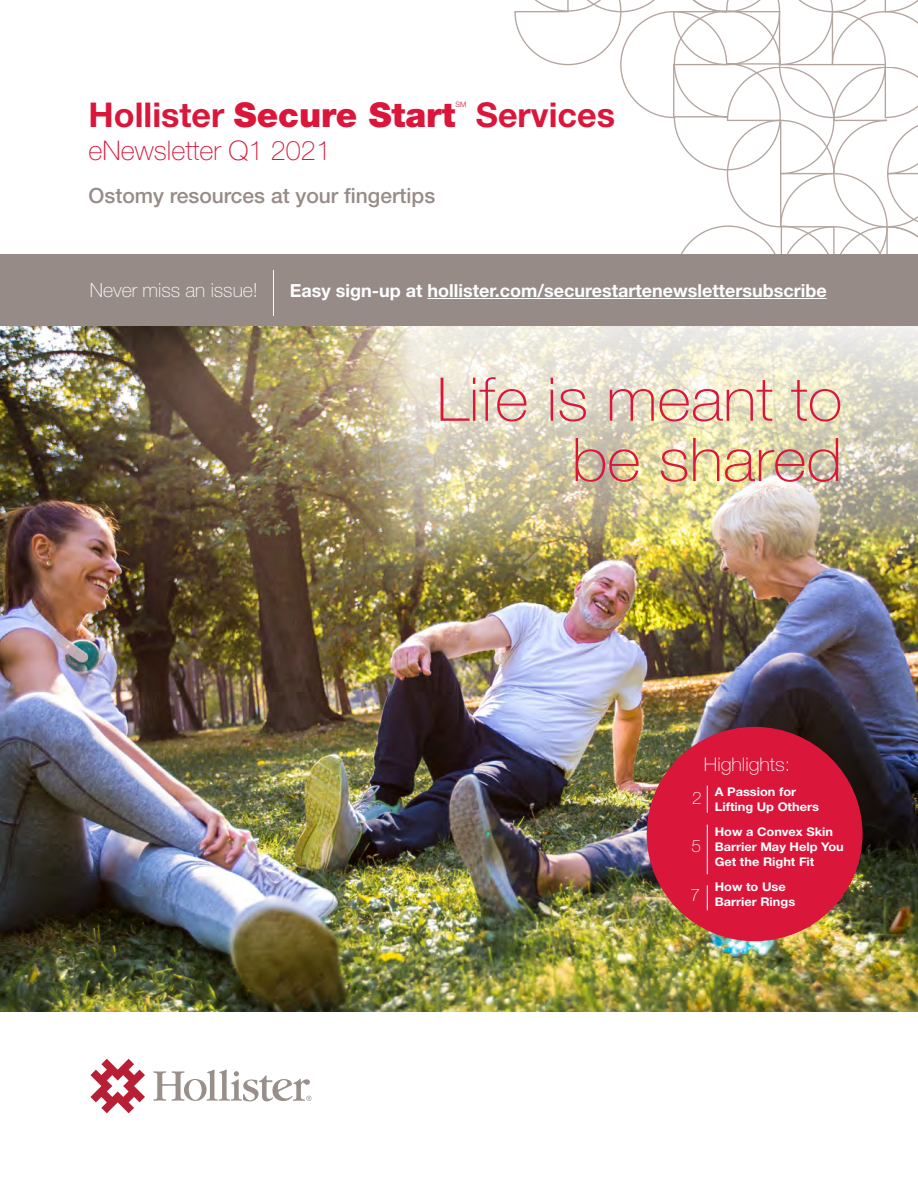
<style>
.page{position:relative;width:918px;height:1188px;background:#fff}
.page>*{position:absolute;margin:0;border:0;box-sizing:border-box;transform-origin:0 0}
.t1{font:100 60.3px/60.3px "Helvetica Neue LT Std";color:#db163b;text-align:right;scale:1.07 1}
.t2{font:900 34.2px "Helvetica Neue LT Std";color:#db163b}
.t3{font:700 34.2px "Helvetica Neue LT Std";color:#db163b}
.t4{font:100 27px "Helvetica Neue LT Std";color:#db163b}
.t5{font:500 21px "Helvetica Neue LT Std";color:#978b87}
.t6{font:100 19.5px "Helvetica Neue LT Std";color:#fff}
.t7{font:100 18.75px "Helvetica Neue LT Std";color:#fff;scale:1.07 1}
.t8{font:700 18px "Helvetica Neue LT Std";color:#fff}
.t9{font:100 17.25px "Helvetica Neue LT Std";color:#fff}
.t10{font:700 12px/15px "Helvetica Neue LT Std";color:#fff;scale:1.07 1}
.t11{font:300 7.5px "Helvetica Neue LT Std";color:#db163b}
.s1{font-weight:700}
</style>
<div class="page">
<img style="left:0;top:326px;width:918px;height:686px">
<img style="left:310px;top:326px;width:608px;height:294px">
<svg style="left:514px;top:0;width:404px;height:254px"></svg>
<div style="left:0;top:254px;width:918px;height:72px;background:#978b87"></div>
<hr style="left:427px;top:298px;width:400px;height:1px;background:#fff">
<hr style="left:273px;top:270px;width:1px;height:46px;background:#fff">
<svg style="left:90px;top:1059px;width:55px;height:54px"></svg>
<svg style="left:153px;top:1070px;width:158px;height:31px"></svg>
<div style="left:647px;top:727px;width:216px;height:214px;background:#db163b;border-radius:50%"></div>
<hr style="left:707px;top:825px;width:1px;height:49px;background:#fff">
<svg style="left:707px;top:786px;width:1px;height:27px"></svg>
<svg style="left:707px;top:885px;width:1px;height:25px"></svg>
<p class="t2" style="left:89px;top:94px;width:368px"><span class="s1">Hollister</span> Secure Start</p>
<p class="t11" style="left:455px;top:100px;width:12px">SM</p>
<p class="t3" style="left:476px;top:94px;width:141px">Services</p>
<p class="t4" style="left:89px;top:135px;width:244px">eNewsletter Q1 2021</p>
<p class="t5" style="left:89px;top:183px;width:348px">Ostomy resources at your fingertips</p>
<p class="t6" style="left:90px;top:279px;width:170px">Never miss an issue!</p>
<p class="t8" style="left:290px;top:279px;width:538px">Easy sign-up at hollister.com/securestartenewslettersubscribe</p>
<p class="t1" style="left:437px;top:369px;width:381px">Life is meant to be shared</p>
<p class="t7" style="left:704px;top:754px;width:82px">Highlights:</p>
<p class="t9" style="left:692px;top:788px;width:11px">2</p>
<p class="t9" style="left:692px;top:836px;width:11px">5</p>
<p class="t9" style="left:690px;top:885px;width:11px">7</p>
<p class="t10" style="left:715px;top:784px;width:99px">A Passion for<br>Lifting Up Others</p>
<p class="t10" style="left:715px;top:824px;width:122px">How a Convex Skin<br>Barrier May Help You<br>Get the Right Fit</p>
<p class="t10" style="left:715px;top:879px;width:77px">How to Use<br>Barrier Rings</p>
</div>
